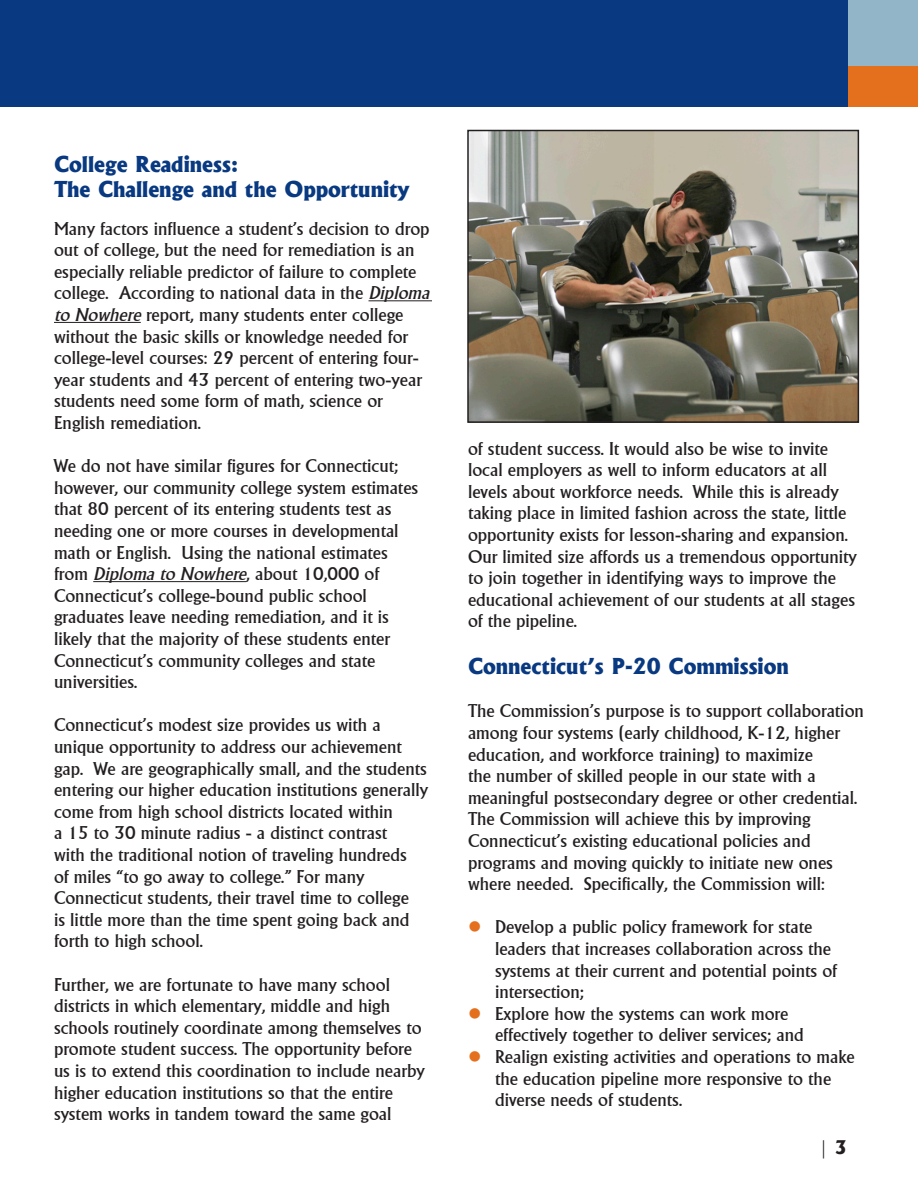
<style>
.page{position:relative;width:918px;height:1188px;background:#fff}
.page>*{position:absolute;margin:0;border:0;box-sizing:border-box;transform-origin:0 0}
.t1{font:800 21px "Albertus";color:#083981}
.t2{font:18px/21.6px "Alberta";color:#231f20}
.t3{font:800 18px "Albertus";color:#231f20}
.s1{font-style:italic}
</style>
<div class="page">
<hr style="left:369px;top:300px;width:63px;height:1px;background:#231f20">
<hr style="left:54px;top:322px;width:87px;height:1px;background:#231f20">
<hr style="left:93px;top:581px;width:153px;height:1px;background:#231f20">
<img style="left:470px;top:133px;width:386px;height:287px">
<div style="left:467px;top:130px;width:392px;height:293px;border:2px solid #231f20"></div>
<div style="left:846px;top:0;width:72px;height:70px;background:#92b6c7"></div>
<div style="left:845px;top:66px;width:72px;height:40px;background:#e4701e"></div>
<div style="left:0;top:0;width:848px;height:106px;background:#083981"></div>
<p class="t1" style="left:54px;top:150px;width:186px">College Readiness:</p>
<p class="t1" style="left:54px;top:176px;width:357px">The Challenge and the Opportunity</p>
<p class="t2" style="left:54px;top:218px;width:377px">Many factors influence a student’s decision to drop out of college, but the need for remediation is an especially reliable predictor of failure to complete college. According to national data in the <span class="s1">Diploma to Nowhere</span> report, many students enter college without the basic skills or knowledge needed for college-level courses: 29 percent of entering four&shy;year students and 43 percent of entering two-year students need some form of math, science or English remediation.</p>
<p class="t2" style="left:54px;top:455px;width:366px">We do not have similar figures for Connecticut; however, our community college system estimates that 80 percent of its entering students test as needing one or more courses in developmental math or English. Using the national estimates from <span class="s1">Diploma to Nowhere</span>, about 10,000 of Connecticut’s college-bound public school graduates leave needing remediation, and it is likely that the majority of these students enter Connecticut’s community colleges and state universities.</p>
<p class="t2" style="left:54px;top:714px;width:376px">Connecticut’s modest size provides us with a unique opportunity to address our achievement gap. We are geographically small, and the students entering our higher education institutions generally come from high school districts located within<br>a 15 to 30 minute radius - a distinct contrast<br>with the traditional notion of traveling hundreds<br>of miles “to go away to college.” For many Connecticut students, their travel time to college<br>is little more than the time spent going back and forth to high school.</p>
<p class="t2" style="left:54px;top:974px;width:372px">Further, we are fortunate to have many school districts in which elementary, middle and high schools routinely coordinate among themselves to promote student success. The opportunity before us is to extend this coordination to include nearby higher education institutions so that the entire system works in tandem toward the same goal</p>
<p class="t2" style="left:468px;top:438px;width:390px">of student success. It would also be wise to invite local employers as well to inform educators at all levels about workforce needs. While this is already taking place in limited fashion across the state, little opportunity exists for lesson-sharing and expansion.<br>Our limited size affords us a tremendous opportunity to join together in identifying ways to improve the educational achievement of our students at all stages of the pipeline.</p>
<p class="t1" style="left:468px;top:653px;width:322px">Connecticut’s P-20 Commission</p>
<p class="t2" style="left:468px;top:700px;width:397px">The Commission’s purpose is to support collaboration among four systems (early childhood, K-12, higher education, and workforce training) to maximize<br>the number of skilled people in our state with a meaningful postsecondary degree or other credential.<br>The Commission will achieve this by improving Connecticut’s existing educational policies and programs and moving quickly to initiate new ones where needed. Specifically, the Commission will:</p>
<p class="t2" style="left:495px;top:916px;width:344px">Develop a public policy framework for state leaders that increases collaboration across the systems at their current and potential points of intersection;</p>
<p class="t2" style="left:495px;top:1003px;width:310px">Explore how the systems can work more effectively together to deliver services; and</p>
<p class="t2" style="left:495px;top:1046px;width:361px">Realign existing activities and operations to make the education pipeline more responsive to the diverse needs of students.</p>
<p class="t3" style="left:819px;top:1136px;width:29px">| 3</p>
</div>
